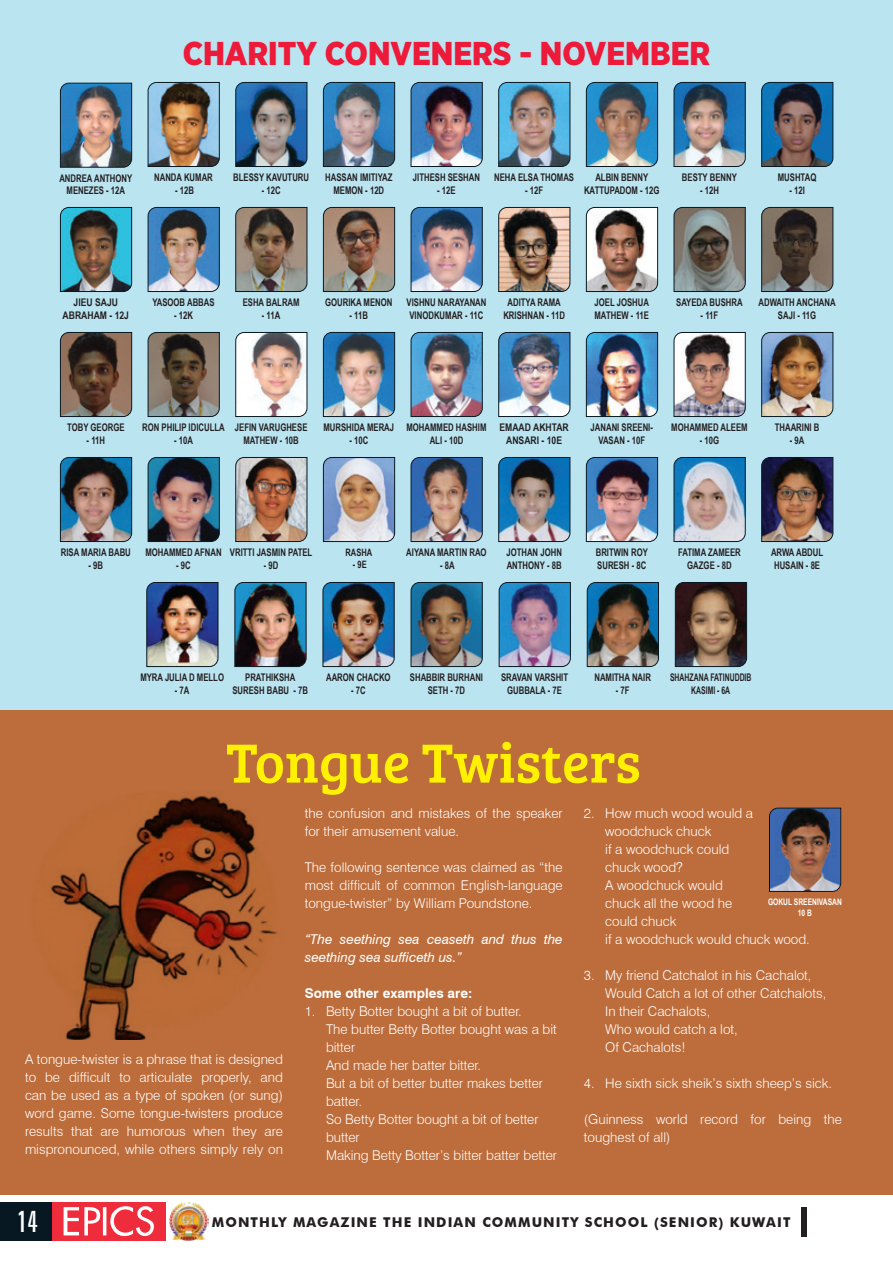
<style>
.page{position:relative;width:893px;height:1263px;background:#fff}
.page>*{position:absolute;margin:0;border:0;box-sizing:border-box;transform-origin:0 0}
.t1{font:57px "Bree Serif";color:#fff101}
.t2{font:900 33px "Gotham Narrow";color:#ed1a3a}
.t3{font:extra-condensed 30px "Zurich BT";color:#fff}
.t4{font:300 13.5px/18px "Swiss 721 BT";color:#fff}
.t5{font:italic 13.5px/18px "Swiss 721 BT";color:#fff}
.t6{font:700 13.5px "Futura BT";letter-spacing:.08em;color:#231f20}
.t7{font:700 13.5px "Swiss 721 BT";color:#fff}
.t8{font:700 10.5px/12.6px "Arial Narrow";color:#231f20;text-align:center;scale:.9 1}
.t9{font:700 10.5px/12.6px "Arial Narrow";color:#231f20;text-align:center}
.t10{font:700 10.5px/12.6px "Arial Narrow";color:#231f20;text-align:center;scale:.8 1}
.t11{font:700 10.2px "Arial Narrow";color:#231f20;scale:.9 1}
.t12{font:700 9px/10.8px "Arial Narrow";color:#fff;text-align:center;scale:.91 1}
</style>
<div class="page">
<div style="left:0;top:0;width:893px;height:710px;background:#bbe4f1"></div>
<img style="left:146px;top:582px;width:73px;height:85px">
<img style="left:322px;top:582px;width:73px;height:85px">
<img style="left:234px;top:582px;width:73px;height:85px">
<img style="left:410px;top:582px;width:73px;height:85px">
<img style="left:498px;top:582px;width:73px;height:85px">
<img style="left:586px;top:582px;width:73px;height:85px">
<svg style="left:675px;top:582px;width:72px;height:85px;background:#5f483c"></svg>
<img style="left:60px;top:82px;width:72px;height:86px">
<img style="left:410px;top:82px;width:73px;height:85px">
<img style="left:235px;top:82px;width:73px;height:85px">
<img style="left:586px;top:82px;width:72px;height:85px">
<img style="left:147px;top:82px;width:73px;height:85px">
<img style="left:498px;top:82px;width:73px;height:85px">
<img style="left:323px;top:82px;width:72px;height:85px">
<img style="left:673px;top:82px;width:73px;height:85px">
<img style="left:761px;top:82px;width:73px;height:85px">
<img style="left:60px;top:207px;width:72px;height:85px">
<img style="left:235px;top:207px;width:73px;height:85px">
<img style="left:147px;top:207px;width:73px;height:85px">
<img style="left:410px;top:207px;width:73px;height:85px">
<img style="left:323px;top:207px;width:72px;height:85px">
<img style="left:498px;top:207px;width:73px;height:85px">
<img style="left:586px;top:207px;width:72px;height:85px">
<svg style="left:673px;top:207px;width:73px;height:85px;background:#72726d"></svg>
<svg style="left:761px;top:207px;width:73px;height:85px;background:#5d554d"></svg>
<svg style="left:323px;top:457px;width:72px;height:85px;background:#aaaab5"></svg>
<img style="left:410px;top:457px;width:73px;height:85px">
<img style="left:498px;top:457px;width:73px;height:85px">
<img style="left:586px;top:457px;width:72px;height:85px">
<img style="left:761px;top:457px;width:73px;height:85px">
<img style="left:673px;top:457px;width:73px;height:85px">
<img style="left:235px;top:457px;width:73px;height:85px">
<img style="left:147px;top:457px;width:73px;height:85px">
<img style="left:60px;top:457px;width:72px;height:85px">
<svg style="left:60px;top:332px;width:72px;height:85px;background:#644f41"></svg>
<img style="left:586px;top:332px;width:72px;height:85px">
<img style="left:673px;top:332px;width:73px;height:85px">
<img style="left:761px;top:332px;width:73px;height:85px">
<svg style="left:147px;top:332px;width:73px;height:85px;background:#6c6155"></svg>
<img style="left:323px;top:332px;width:72px;height:85px">
<img style="left:410px;top:332px;width:73px;height:85px">
<svg style="left:235px;top:332px;width:73px;height:85px;background:#d0c3bf"></svg>
<img style="left:498px;top:332px;width:73px;height:85px">
<div style="left:0;top:710px;width:893px;height:485px;background:#bd6d3b"></div>
<img style="left:50px;top:795px;width:227px;height:244px">
<img style="left:769px;top:807px;width:72px;height:85px">
<div style="left:0;top:1202px;width:53px;height:39px;background:#071822"></div>
<div style="left:53px;top:1202px;width:113px;height:39px;background:#ee2c3b"></div>
<svg style="left:64px;top:1206px;width:90px;height:30px"></svg>
<div style="left:801px;top:1207px;width:6px;height:29px;background:#231f20"></div>
<img style="left:169px;top:1202px;width:40px;height:39px">
<h2 class="t2" style="left:183px;top:31px;width:529px">CHARITY CONVENERS - NOVEMBER</h2>
<p class="t8" style="left:59px;top:171px;width:83px">ANDREA ANTHONY<br>MENEZES - 12A</p>
<p class="t8" style="left:413px;top:171px;width:76px">JITHESH SESHAN</p>
<p class="t8" style="left:233px;top:171px;width:86px">BLESSY KAVUTURU</p>
<p class="t8" style="left:262px;top:183px;width:23px">- 12C</p>
<p class="t8" style="left:325px;top:171px;width:76px">HASSAN IMITIYAZ<br>MEMON - 12D</p>
<p class="t8" style="left:682px;top:171px;width:63px">BESTY BENNY</p>
<p class="t8" style="left:494px;top:171px;width:90px">NEHA ELSA THOMAS</p>
<p class="t8" style="left:525px;top:183px;width:22px">- 12F</p>
<p class="t8" style="left:154px;top:171px;width:67px">NANDA KUMAR</p>
<p class="t8" style="left:175px;top:183px;width:23px">- 12B</p>
<p class="t8" style="left:584px;top:171px;width:85px">ALBIN BENNY<br>KATTUPADOM - 12G</p>
<p class="t8" style="left:437px;top:183px;width:22px">- 12E</p>
<p class="t8" style="left:700px;top:183px;width:23px">- 12H</p>
<p class="t8" style="left:778px;top:171px;width:44px">MUSHTAQ</p>
<p class="t8" style="left:789px;top:183px;width:19px">- 12I</p>
<p class="t9" style="left:63px;top:296px;width:68px">JIEU SAJU<br>ABRAHAM - 12J</p>
<p class="t8" style="left:243px;top:296px;width:65px">ESHA BALRAM</p>
<p class="t8" style="left:152px;top:296px;width:71px">YASOOB ABBAS</p>
<p class="t8" style="left:174px;top:308px;width:23px">- 12K</p>
<p class="t8" style="left:262px;top:308px;width:22px">- 11A</p>
<p class="t8" style="left:325px;top:296px;width:76px">GOURIKA MENON</p>
<p class="t8" style="left:350px;top:308px;width:22px">- 11B</p>
<p class="t8" style="left:407px;top:296px;width:90px;text-align:left">VISHNU NARAYANAN<br>VINODKUMAR - 11C</p>
<p class="t8" style="left:503px;top:296px;width:70px">ADITYA RAMA<br>KRISHNAN - 11D</p>
<p class="t8" style="left:594px;top:296px;width:62px;text-align:left">JOEL JOSHUA<br>MATHEW - 11E</p>
<p class="t8" style="left:676px;top:296px;width:75px">SAYEDA BUSHRA</p>
<p class="t8" style="left:701px;top:308px;width:21px">- 11F</p>
<p class="t8" style="left:758px;top:296px;width:87px">ADWAITH ANCHANA<br>SAJI - 11G</p>
<p class="t8" style="left:67px;top:421px;width:65px">TOBY GEORGE</p>
<p class="t8" style="left:87px;top:433px;width:22px">- 11H</p>
<p class="t8" style="left:142px;top:421px;width:93px">RON PHILIP IDICULLA</p>
<p class="t8" style="left:174px;top:433px;width:23px">- 10A</p>
<p class="t8" style="left:235px;top:421px;width:82px">JEFIN VARUGHESE<br>MATHEW - 10B</p>
<p class="t9" style="left:499px;top:421px;width:71px">EMAAD AKHTAR<br>ANSARI - 10E</p>
<p class="t8" style="left:323px;top:421px;width:80px">MURSHIDA MERAJ</p>
<p class="t8" style="left:349px;top:433px;width:23px">- 10C</p>
<p class="t8" style="left:406px;top:421px;width:90px">MOHAMMED HASHIM<br>ALI - 10D</p>
<p class="t8" style="left:591px;top:421px;width:71px">JANANI SREENI-<br>VASAN - 10F</p>
<p class="t8" style="left:671px;top:421px;width:86px">MOHAMMED ALEEM</p>
<p class="t8" style="left:700px;top:433px;width:23px">- 10G</p>
<p class="t8" style="left:775px;top:421px;width:51px">THAARINI B</p>
<p class="t8" style="left:790px;top:433px;width:18px">- 9A</p>
<p class="t8" style="left:61px;top:546px;width:79px">RISA MARIA BABU</p>
<p class="t8" style="left:89px;top:558px;width:18px">- 9B</p>
<p class="t8" style="left:145px;top:546px;width:86px">MOHAMMED AFNAN</p>
<p class="t8" style="left:176px;top:558px;width:18px">- 9C</p>
<p class="t8" style="left:230px;top:546px;width:93px">VRITTI JASMIN PATEL</p>
<p class="t8" style="left:264px;top:558px;width:18px">- 9D</p>
<p class="t11" style="left:345px;top:545px;width:31px">RASHA</p>
<p class="t11" style="left:353px;top:557px;width:17px">- 9E</p>
<p class="t8" style="left:406px;top:546px;width:91px">AIYANA MARTIN RAO</p>
<p class="t8" style="left:440px;top:558px;width:18px">- 8A</p>
<p class="t8" style="left:506px;top:546px;width:63px;text-align:left">JOTHAN JOHN<br>ANTHONY - 8B</p>
<p class="t8" style="left:596px;top:546px;width:59px;text-align:left">BRITWIN ROY<br>SURESH - 8C</p>
<p class="t8" style="left:771px;top:546px;width:60px;text-align:left">ARWA ABDUL<br>HUSAIN - 8E</p>
<p class="t8" style="left:678px;top:546px;width:71px">FATIMA ZAMEER<br>GAZGE - 8D</p>
<p class="t8" style="left:140px;top:671px;width:95px">MYRA JULIA D MELLO</p>
<p class="t8" style="left:175px;top:683px;width:18px">- 7A</p>
<p class="t8" style="left:232px;top:671px;width:86px">PRATHIKSHA<br>SURESH BABU - 7B</p>
<p class="t8" style="left:410px;top:671px;width:83px">SHABBIR BURHANI<br>SETH - 7D</p>
<p class="t8" style="left:501px;top:671px;width:76px">SRAVAN VARSHIT<br>GUBBALA - 7E</p>
<p class="t8" style="left:594px;top:671px;width:64px">NAMITHA NAIR</p>
<p class="t8" style="left:326px;top:671px;width:73px">AARON CHACKO</p>
<p class="t8" style="left:351px;top:683px;width:18px">- 7C</p>
<p class="t8" style="left:616px;top:683px;width:17px">- 7F</p>
<h1 class="t1" style="left:226px;top:721px;width:416px">Tongue Twisters</h1>
<p class="t10" style="left:670px;top:671px;width:103px">SHAHZANA FATINUDDIB<br>KASIMI - 6A</p>
<p class="t4" style="left:25px;top:1050px;width:259px;text-align:justify">A tongue-twister is a phrase that is designed to be difficult to articulate properly, and can be used as a type of spoken (or sung) word game. Some tongue-twisters produce results that are humorous when they are mispronounced, while others simply rely on</p>
<p class="t4" style="left:305px;top:804px;width:259px">the confusion and mistakes of the speaker for their amusement value.</p>
<p class="t4" style="left:305px;top:858px;width:259px;text-align:justify">The following sentence was claimed as “the most difficult of common English-language tongue-twister” by William Poundstone.</p>
<p class="t5" style="left:305px;top:930px;width:259px">“The seething sea ceaseth and thus the seething sea sufficeth us.”</p>
<p class="t7" style="left:305px;top:985px;width:169px">Some other examples are:</p>
<p class="t4" style="left:326px;top:1002px;width:233px;text-indent:-21px">1. Betty Botter bought a bit of butter.<br>The butter Betty Botter bought was a bit bitter<br>And made her batter bitter.<br>But a bit of better butter makes better batter.<br>So Betty Botter bought a bit of better butter<br>Making Betty Botter’s bitter batter better</p>
<p class="t4" style="left:605px;top:804px;width:206px;text-indent:-21px">2. How much wood would a woodchuck chuck<br>if a woodchuck could<br>chuck wood?<br>A woodchuck would<br>chuck all the wood he<br>could chuck<br>if a woodchuck would chuck wood.</p>
<p class="t4" style="left:605px;top:966px;width:223px;text-indent:-21px">3. My friend Catchalot in his Cachalot,<br>Would Catch a lot of other Catchalots,<br>In their Cachalots,<br>Who would catch a lot,<br>Of Cachalots!</p>
<p class="t4" style="left:584px;top:1074px;width:249px">4. He sixth sick sheik’s sixth sheep’s sick.</p>
<p class="t4" style="left:584px;top:1110px;width:259px">(Guinness world record for being the toughest of all)</p>
<p class="t12" style="left:768px;top:896px;width:83px">GOKUL SREENIVASAN<br>10 B</p>
<h3 class="t3" style="left:17px;top:1204px;width:23px">14</h3>
<p class="t6" style="left:212px;top:1214px;width:580px">MONTHLY MAGAZINE THE INDIAN COMMUNITY SCHOOL (SENIOR) KUWAIT</p>
</div>
